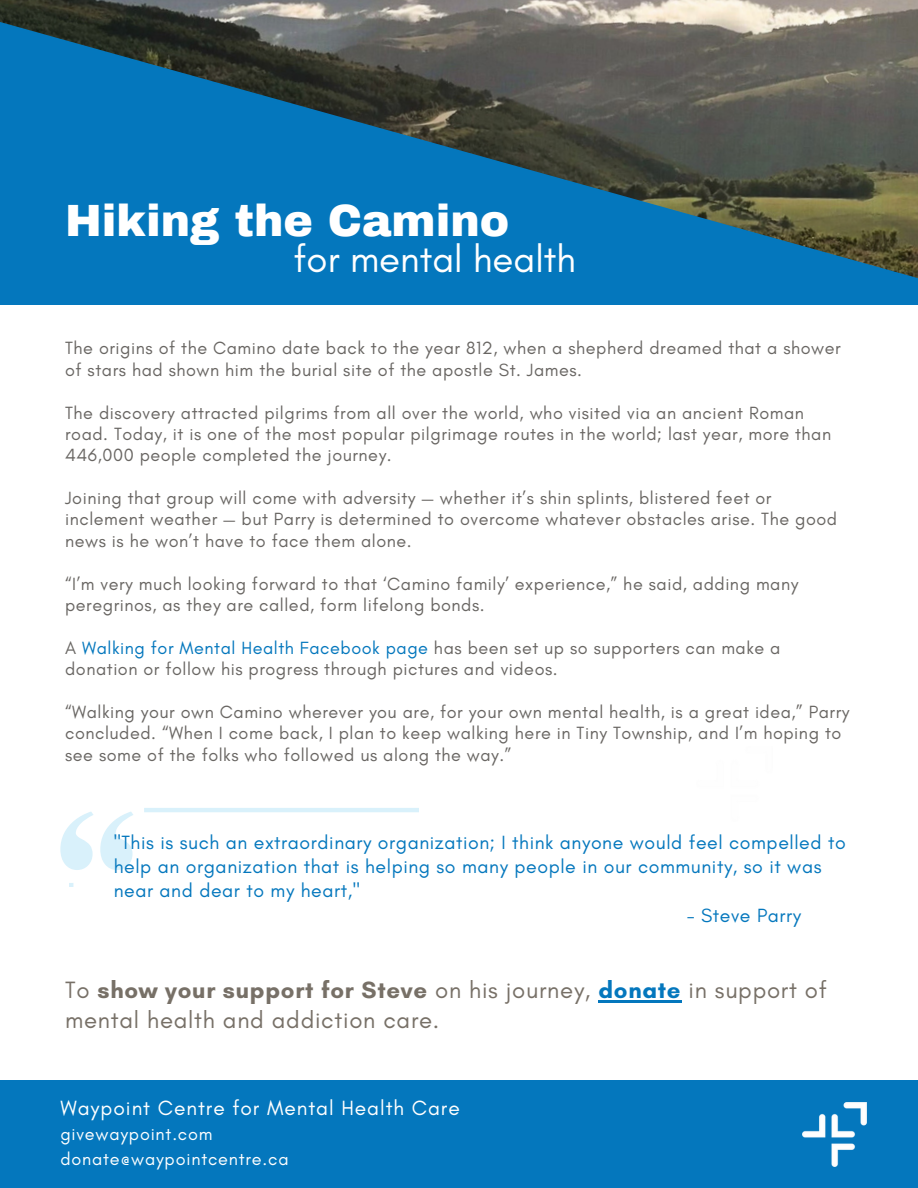
<style>
.page{position:relative;width:918px;height:1188px;background:#fff}
.page>*{position:absolute;margin:0;border:0;box-sizing:border-box;transform-origin:0 0}
.t1{font:900 44.25px "Archivo";color:#fff}
.t2{font:38.4px "Glacial Indifference";color:#fff}
.t3{font:24px/30.3px "Glacial Indifference";letter-spacing:.03em;color:#777067}
.t4{font:21px "Glacial Indifference";letter-spacing:.045em;color:#fff}
.t5{font:19.5px/24px "Glacial Indifference";letter-spacing:.03em;color:#0477bd}
.t6{font:18px/21.3px "Glacial Indifference";letter-spacing:.03em;color:#696663}
.t7{font:18px "Glacial Indifference";letter-spacing:.045em;color:#fff}
.s1{color:#0477bd}
.s2{font-weight:700}
.s3{font-weight:700;color:#0477bd}
</style>
<div class="page">
<img style="left:0;top:0;width:918px;height:305px">
<div style="left:0;top:1080px;width:918px;height:108px;background:#0477bd"></div>
<svg style="left:60px;top:808px;width:358px;height:79px"></svg>
<hr style="left:598px;top:1000px;width:83px;height:2px;background:#0477bd">
<p class="t1" style="left:65px;top:198px;width:446px">Hiking the Camino</p>
<p class="t2" style="left:294px;top:236px;width:284px">for mental health</p>
<h2 class="t6" style="left:65px;top:338px;width:777px">The origins of the Camino date back to the year 812, when a shepherd dreamed that a shower of stars had shown him the burial site of the apostle St. James.</h2>
<p class="t6" style="left:65px;top:402px;width:768px">The discovery attracted pilgrims from all over the world, who visited via an ancient Roman road. Today, it is one of the most popular pilgrimage routes in the world; last year, more than<br>446,000 people completed the journey.</p>
<p class="t6" style="left:65px;top:487px;width:774px">Joining that group will come with adversity — whether it’s shin splints, blistered feet or inclement weather — but Parry is determined to overcome whatever obstacles arise. The good news is he won’t have to face them alone.</p>
<p class="t6" style="left:65px;top:573px;width:735px">“I’m very much looking forward to that ‘Camino family’ experience,” he said, adding many peregrinos, as they are called, form lifelong bonds.</p>
<p class="t6" style="left:65px;top:637px;width:717px">A <span class="s1">Walking for Mental Health Facebook page</span> has been set up so supporters can make a donation or follow his progress through pictures and videos.</p>
<p class="t6" style="left:65px;top:701px;width:786px">“Walking your own Camino wherever you are, for your own mental health, is a great idea,” Parry concluded. “When I come back, I plan to keep walking here in Tiny Township, and I’m hoping to see some of the folks who followed us along the way.”</p>
<h4 class="t5" style="left:114px;top:830px;width:734px">"This is such an extraordinary organization; I think anyone would feel compelled to help an organization that is helping so many people in our community, so it was near and dear to my heart,"</h4>
<h4 class="t5" style="left:687px;top:903px;width:116px">- Steve Parry</h4>
<h3 class="t3" style="left:65px;top:974px;width:763px">To <span class="s2">show your support for Steve</span> on his journey, <span class="s3">donate</span> in support of mental health and addiction care.</h3>
<h4 class="t4" style="left:60px;top:1096px;width:401px">Waypoint Centre for Mental Health Care</h4>
<p class="t7" style="left:60px;top:1123px;width:154px">givewaypoint.com</p>
<p class="t7" style="left:60px;top:1148px;width:230px">donate@waypointcentre.ca</p>
</div>
